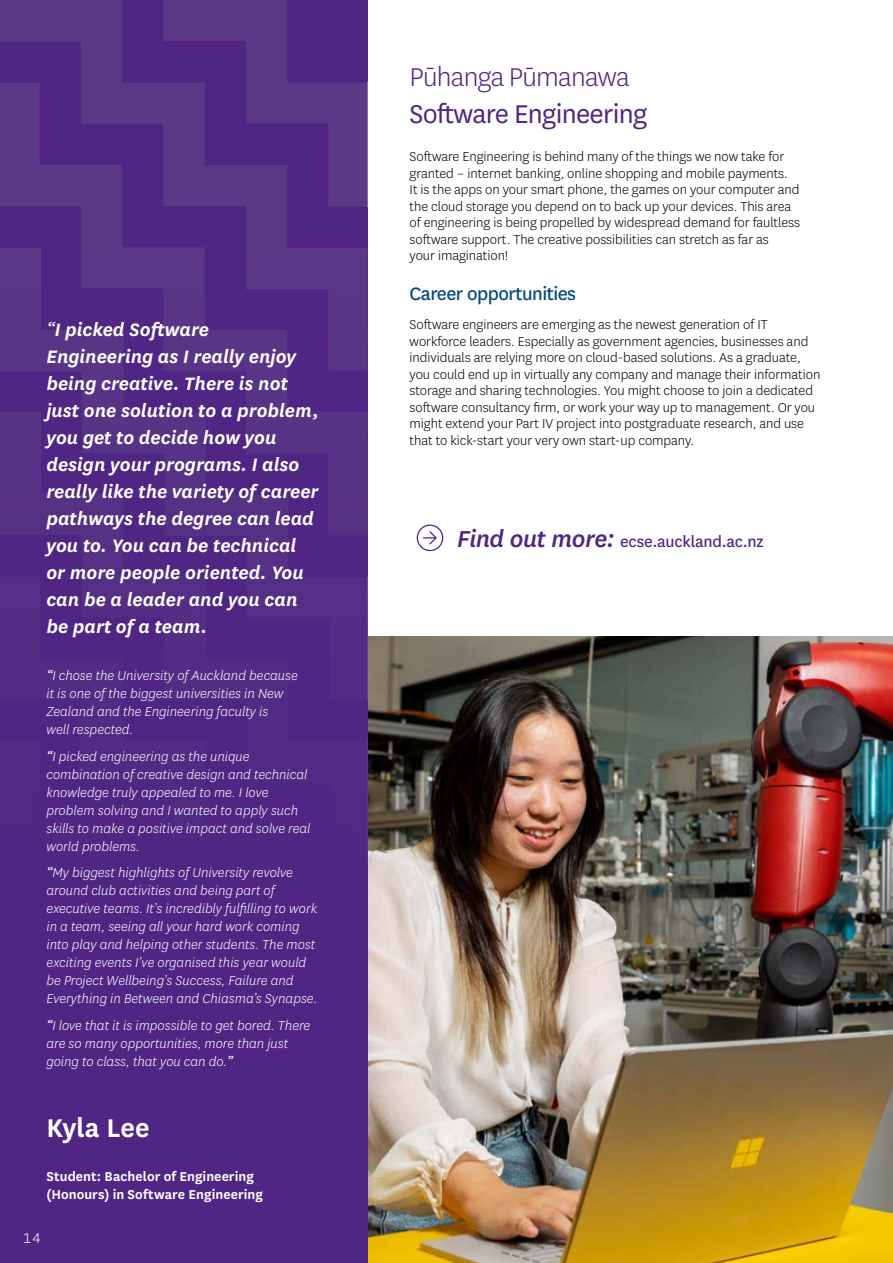
<style>
.page{position:relative;width:893px;height:1263px;background:#fff}
.page>*{position:absolute;margin:0;border:0;box-sizing:border-box;transform-origin:0 0}
.t1{font:30px "National";letter-spacing:-.025em;color:#4f2683}
.t2{font:300 30px "National";letter-spacing:-.025em;color:#4f2683}
.t3{font:600 30px "National";color:#fff}
.t4{font:italic 600 21px/27px "National";color:#fff}
.t5{font:21px "National";letter-spacing:-.025em;color:#00467f}
.t6{font:18px "National";letter-spacing:-.015em;color:#4f2683}
.t7{font:300 16.5px "National";color:#fff}
.t8{font:300 15px/16.5px "National";letter-spacing:-.005em;color:#000}
.t9{font:italic 300 15px/18px "National";color:#fff}
.t10{font:600 15px/18px "National";letter-spacing:.005em;color:#fff}
.s1{font-weight:400}
.s2{font-weight:500;font-style:italic;font-size:27px}
</style>
<div class="page">
<img style="left:368px;top:636px;width:525px;height:627px">
<div style="left:0;top:0;width:368px;height:1263px;background:#4f2683"></div>
<hr style="left:368px;top:577px;width:1px;height:123px;background:#efeff0">
<svg style="left:82px;top:371px;width:205px;height:40px"></svg>
<hr style="left:368px;top:741px;width:1px;height:123px;background:#efeff0">
<svg style="left:0;top:411px;width:367px;height:130px;fill:#553185"></svg>
<svg style="left:368px;top:906px;width:1px;height:123px"></svg>
<hr style="left:368px;top:82px;width:1px;height:124px;background:#efeff0">
<svg style="left:0;top:0;width:368px;height:371px;fill:#583686"></svg>
<div style="left:417px;top:525px;width:26px;height:26px;border:1px solid #4f2683;border-radius:50%"></div>
<svg style="left:423px;top:531px;width:14px;height:13px"></svg>
<p class="t4" style="left:46px;top:315px;width:274px"><span class="s1">“</span>I picked Software<br>Engineering as I really enjoy being creative. There is not just one solution to a problem, you get to decide how you design your programs. I also really like the variety of career pathways the degree can lead you to. You can be technical or more people oriented. You can be a leader and you can be part of a team.</p>
<p class="t9" style="left:46px;top:666px;width:253px"><span class="s1">“</span>I chose the University of Auckland because it is one of the biggest universities in New Zealand and the Engineering faculty is<br>well respected.</p>
<p class="t9" style="left:46px;top:747px;width:266px"><span class="s1">“</span>I picked engineering as the unique combination of creative design and technical knowledge truly appealed to me. I love problem solving and I wanted to apply such skills to make a positive impact and solve real world problems.</p>
<p class="t9" style="left:46px;top:863px;width:273px"><span class="s1">“</span>My biggest highlights of University revolve around club activities and being part of executive teams. It’s incredibly fulfilling to work in a team, seeing all your hard work coming into play and helping other students. The most exciting events I’ve organised this year would be Project Wellbeing’s Success, Failure and Everything in Between and Chiasma’s Synapse.</p>
<p class="t9" style="left:46px;top:1016px;width:265px"><span class="s1">“</span>I love that it is impossible to get bored. There are so many opportunities, more than just going to class, that you can do.<span class="s1">”</span></p>
<h1 class="t3" style="left:46px;top:1107px;width:105px">Kyla Lee</h1>
<p class="t10" style="left:46px;top:1166px;width:218px">Student: Bachelor of Engineering (Honours) in Software Engineering</p>
<p class="t7" style="left:22px;top:1227px;width:20px">14</p>
<h1 class="t2" style="left:410px;top:58px;width:222px">Pūhanga Pūmanawa</h1>
<h1 class="t1" style="left:410px;top:95px;width:239px">Software Engineering</h1>
<p class="t8" style="left:410px;top:148px;width:392px">Software Engineering is behind many of the things we now take for granted – internet banking, online shopping and mobile payments.<br>It is the apps on your smart phone, the games on your computer and the cloud storage you depend on to back up your devices. This area of engineering is being propelled by widespread demand for faultless software support. The creative possibilities can stretch as far as<br>your imagination!</p>
<h2 class="t5" style="left:410px;top:279px;width:168px">Career opportunities</h2>
<p class="t8" style="left:410px;top:316px;width:412px">Software engineers are emerging as the newest generation of IT workforce leaders. Especially as government agencies, businesses and individuals are relying more on cloud-based solutions. As a graduate, you could end up in virtually any company and manage their information storage and sharing technologies. You might choose to join a dedicated software consultancy firm, or work your way up to management. Or you might extend your Part IV project into postgraduate research, and use that to kick-start your very own start-up company.</p>
<p class="t6" style="left:457px;top:529px;width:308px"><span class="s2">Find out more:</span> ecse.auckland.ac.nz</p>
</div>
